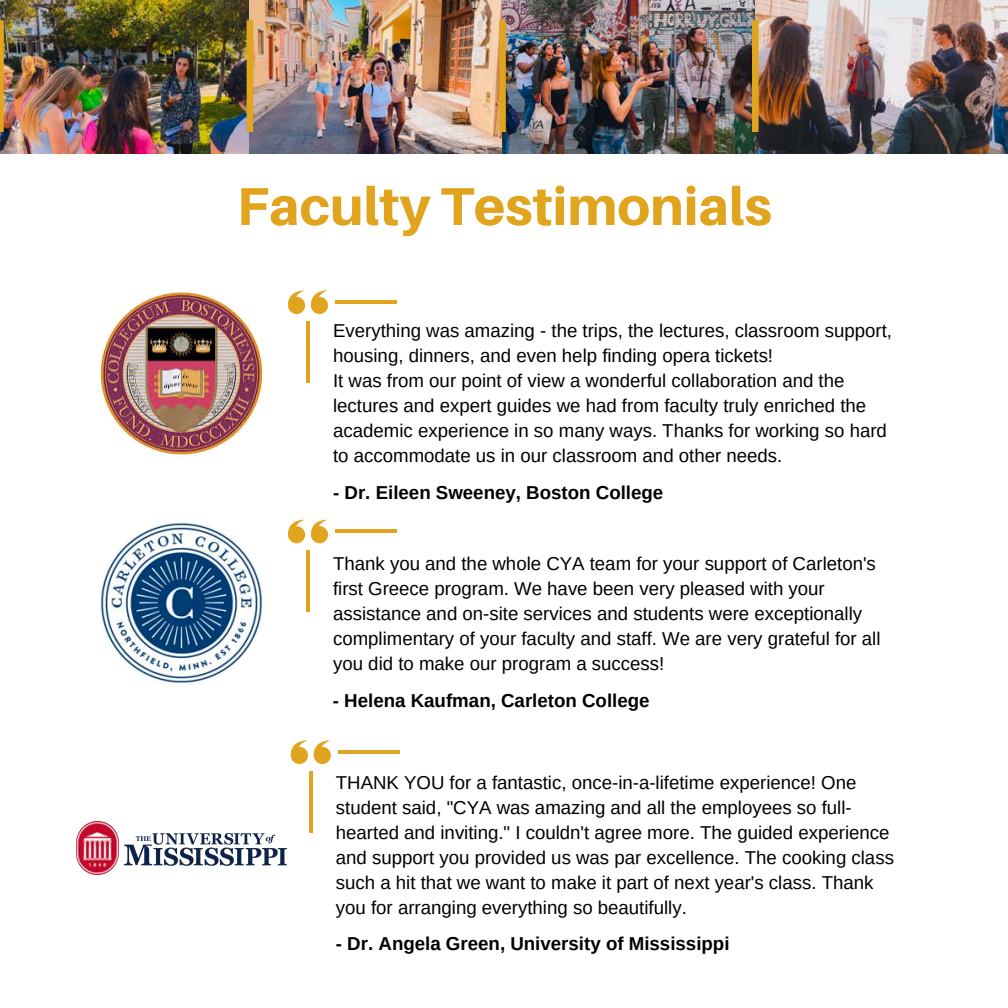
<style>
.page{position:relative;width:1008px;height:1008px;background:#fff}
.page>*{position:absolute;margin:0;border:0;box-sizing:border-box;transform-origin:0 0}
.t1{font:800 53.38px "Aileron";color:#e1a41e}
.t2{font:700 18.72px "Arimo";color:#000}
.t3{font:18.55px/24.8px "Arimo";color:#000}
</style>
<div class="page">
<img style="left:0;top:0;width:1008px;height:153px">
<div style="left:499px;top:20px;width:7px;height:112px;background:#e1a41e"></div>
<div style="left:247px;top:20px;width:6px;height:112px;background:#e1a41e"></div>
<div style="left:752px;top:20px;width:7px;height:112px;background:#e1a41e"></div>
<svg style="left:0;top:20px;width:4px;height:112px"></svg>
<img style="left:98px;top:290px;width:167px;height:167px;border-radius:50%">
<svg style="left:288px;top:290px;width:39px;height:24px"></svg>
<hr style="left:306px;top:321px;width:4px;height:61px;background:#e1a41e">
<hr style="left:335px;top:300px;width:62px;height:3px;background:#e1a41e">
<svg style="left:288px;top:520px;width:39px;height:23px"></svg>
<hr style="left:306px;top:550px;width:4px;height:62px;background:#e1a41e">
<hr style="left:335px;top:530px;width:62px;height:3px;background:#e1a41e">
<svg style="left:290px;top:740px;width:40px;height:24px"></svg>
<hr style="left:309px;top:771px;width:3px;height:61px;background:#e1a41e">
<hr style="left:338px;top:750px;width:61px;height:3px;background:#e1a41e">
<img style="left:98px;top:520px;width:167px;height:166px;border-radius:50%">
<img style="left:76px;top:822px;width:210px;height:52px">
<h1 class="t1" style="left:237px;top:173px;width:536px">Faculty Testimonials</h1>
<p class="t3" style="left:333px;top:319px;width:560px">Everything was amazing - the trips, the lectures, classroom support, housing, dinners, and even help finding opera tickets!<br>It was from our point of view a wonderful collaboration and the lectures and expert guides we had from faculty truly enriched the academic experience in so many ways. Thanks for working so hard to accommodate us in our classroom and other needs.</p>
<p class="t2" style="left:333px;top:482px;width:332px">- Dr. Eileen Sweeney, Boston College</p>
<p class="t3" style="left:333px;top:551px;width:549px">Thank you and the whole CYA team for your support of Carleton's first Greece program. We have been very pleased with your assistance and on-site services and students were exceptionally complimentary of your faculty and staff. We are very grateful for all you did to make our program a success!</p>
<p class="t2" style="left:333px;top:690px;width:318px">- Helena Kaufman, Carleton College</p>
<p class="t3" style="left:336px;top:770px;width:560px">THANK YOU for a fantastic, once-in-a-lifetime experience! One student said, "CYA was amazing and all the employees so full&shy;hearted and inviting." I couldn't agree more. The guided experience and support you provided us was par excellence. The cooking class such a hit that we want to make it part of next year's class. Thank you for arranging everything so beautifully.</p>
<p class="t2" style="left:336px;top:933px;width:395px">- Dr. Angela Green, University of Mississippi</p>
</div>
